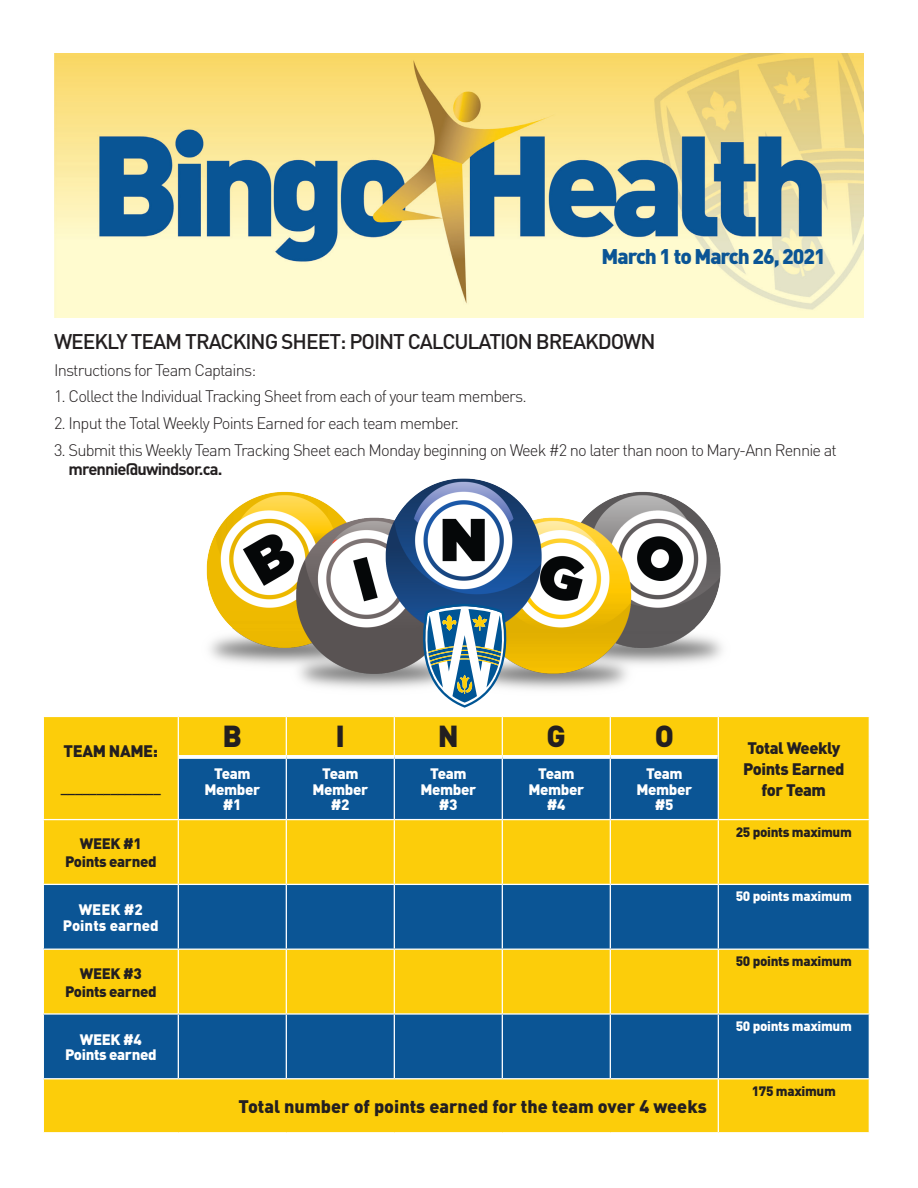
<style>
.page{position:relative;width:918px;height:1188px;background:#fff}
.page>*{position:absolute;margin:0;border:0;box-sizing:border-box;transform-origin:0 0}
.t1{font:900 30px "DIN";color:#231f20}
.t2{font:500 21px "DIN";letter-spacing:-.05em;color:#231f20}
.t3{font:900 21px "DIN";letter-spacing:-.05em;color:#0b5595}
.t4{font:900 18px "DIN";color:#231f20}
.t5{font:300 16.5px/19.8px "DIN";letter-spacing:-.05em;color:#231f20}
.t6{font:900 16.5px "DIN";letter-spacing:-.025em;color:#231f20}
.t7{font:900 15px "DIN";letter-spacing:-.025em;color:#fff}
.t8{font:900 15px "DIN";letter-spacing:-.025em;color:#231f20}
.t9{font:900 15px "DIN";color:#fff}
.t10{font:900 13.5px "DIN";letter-spacing:-.025em;color:#231f20}
.t11{font:900 13.5px "DIN";letter-spacing:-.025em;color:#fff}
.t12{font:900 11.55px "DIN";color:#231f20}
.s1{font-weight:700}
</style>
<div class="page">
<div style="left:44px;top:717px;width:825px;height:415px;background:#fccd0a"></div>
<svg style="left:44px;top:757px;width:825px;height:321px;fill:#fccd0a"></svg>
<div style="left:44px;top:885px;width:825px;height:64px;background:#0b5595"></div>
<hr style="left:178px;top:717px;width:1px;height:40px;background:#fff">
<hr style="left:286px;top:717px;width:1px;height:38px;background:#fff">
<hr style="left:394px;top:717px;width:1px;height:38px;background:#fff">
<hr style="left:502px;top:717px;width:1px;height:38px;background:#fff">
<hr style="left:610px;top:717px;width:1px;height:38px;background:#fff">
<hr style="left:718px;top:717px;width:1px;height:40px;background:#fff">
<hr style="left:178px;top:757px;width:1px;height:62px;background:#fff">
<hr style="left:286px;top:759px;width:1px;height:60px;background:#fff">
<hr style="left:394px;top:759px;width:1px;height:60px;background:#fff">
<hr style="left:502px;top:759px;width:1px;height:60px;background:#fff">
<hr style="left:610px;top:759px;width:1px;height:60px;background:#fff">
<hr style="left:718px;top:757px;width:1px;height:62px;background:#fff">
<hr style="left:43px;top:819px;width:135px;height:1px;background:#fff">
<hr style="left:178px;top:819px;width:108px;height:1px;background:#fff">
<hr style="left:178px;top:820px;width:1px;height:64px;background:#fff">
<hr style="left:286px;top:819px;width:108px;height:1px;background:#fff">
<hr style="left:286px;top:820px;width:1px;height:64px;background:#fff">
<hr style="left:394px;top:819px;width:108px;height:1px;background:#fff">
<hr style="left:394px;top:820px;width:1px;height:64px;background:#fff">
<hr style="left:502px;top:819px;width:108px;height:1px;background:#fff">
<hr style="left:502px;top:820px;width:1px;height:64px;background:#fff">
<hr style="left:610px;top:819px;width:108px;height:1px;background:#fff">
<hr style="left:610px;top:820px;width:1px;height:64px;background:#fff">
<hr style="left:718px;top:819px;width:152px;height:1px;background:#fff">
<hr style="left:718px;top:820px;width:1px;height:64px;background:#fff">
<hr style="left:43px;top:884px;width:135px;height:1px;background:#fff">
<hr style="left:178px;top:884px;width:108px;height:1px;background:#fff">
<hr style="left:178px;top:885px;width:1px;height:64px;background:#fff">
<hr style="left:286px;top:884px;width:108px;height:1px;background:#fff">
<hr style="left:286px;top:885px;width:1px;height:64px;background:#fff">
<hr style="left:394px;top:884px;width:108px;height:1px;background:#fff">
<hr style="left:394px;top:885px;width:1px;height:64px;background:#fff">
<hr style="left:502px;top:884px;width:108px;height:1px;background:#fff">
<hr style="left:502px;top:885px;width:1px;height:64px;background:#fff">
<hr style="left:610px;top:884px;width:108px;height:1px;background:#fff">
<hr style="left:610px;top:885px;width:1px;height:64px;background:#fff">
<hr style="left:718px;top:884px;width:152px;height:1px;background:#fff">
<hr style="left:718px;top:885px;width:1px;height:64px;background:#fff">
<hr style="left:43px;top:949px;width:135px;height:1px;background:#fff">
<hr style="left:178px;top:949px;width:108px;height:1px;background:#fff">
<hr style="left:178px;top:950px;width:1px;height:63px;background:#fff">
<hr style="left:286px;top:949px;width:108px;height:1px;background:#fff">
<hr style="left:286px;top:950px;width:1px;height:63px;background:#fff">
<hr style="left:394px;top:949px;width:108px;height:1px;background:#fff">
<hr style="left:394px;top:950px;width:1px;height:63px;background:#fff">
<hr style="left:502px;top:949px;width:108px;height:1px;background:#fff">
<hr style="left:502px;top:950px;width:1px;height:63px;background:#fff">
<hr style="left:610px;top:949px;width:108px;height:1px;background:#fff">
<hr style="left:610px;top:950px;width:1px;height:63px;background:#fff">
<hr style="left:718px;top:949px;width:152px;height:1px;background:#fff">
<hr style="left:718px;top:950px;width:1px;height:63px;background:#fff">
<hr style="left:43px;top:1013px;width:135px;height:2px;background:#fff">
<hr style="left:178px;top:1013px;width:108px;height:2px;background:#fff">
<hr style="left:178px;top:1015px;width:1px;height:63px;background:#fff">
<hr style="left:286px;top:1013px;width:108px;height:2px;background:#fff">
<hr style="left:286px;top:1015px;width:1px;height:63px;background:#fff">
<hr style="left:394px;top:1013px;width:108px;height:2px;background:#fff">
<hr style="left:394px;top:1015px;width:1px;height:63px;background:#fff">
<hr style="left:502px;top:1013px;width:108px;height:2px;background:#fff">
<hr style="left:502px;top:1015px;width:1px;height:63px;background:#fff">
<hr style="left:610px;top:1013px;width:108px;height:2px;background:#fff">
<hr style="left:610px;top:1015px;width:1px;height:63px;background:#fff">
<hr style="left:718px;top:1013px;width:152px;height:2px;background:#fff">
<hr style="left:718px;top:1015px;width:1px;height:63px;background:#fff">
<hr style="left:43px;top:1078px;width:135px;height:1px;background:#fff">
<hr style="left:178px;top:1078px;width:108px;height:1px;background:#fff">
<hr style="left:286px;top:1078px;width:108px;height:1px;background:#fff">
<hr style="left:394px;top:1078px;width:108px;height:1px;background:#fff">
<hr style="left:502px;top:1078px;width:108px;height:1px;background:#fff">
<hr style="left:610px;top:1078px;width:108px;height:1px;background:#fff">
<hr style="left:718px;top:1078px;width:152px;height:1px;background:#fff">
<hr style="left:718px;top:1079px;width:1px;height:53px;background:#fff">
<svg style="left:179px;top:755px;width:107px;height:4px"></svg>
<svg style="left:286px;top:755px;width:108px;height:4px"></svg>
<svg style="left:394px;top:755px;width:108px;height:4px"></svg>
<svg style="left:502px;top:755px;width:108px;height:4px"></svg>
<svg style="left:610px;top:755px;width:108px;height:4px"></svg>
<img style="left:54px;top:53px;width:810px;height:265px">
<img style="left:145px;top:478px;width:639px;height:244px">
<svg style="left:423px;top:604px;width:83px;height:104px"></svg>
<p class="t3" style="left:602px;top:242px;width:226px">March 1 to March 26, 2021</p>
<p class="t2" style="left:54px;top:328px;width:603px">WEEKLY TEAM TRACKING SHEET: POINT CALCULATION BREAKDOWN</p>
<p class="t5" style="left:54px;top:360px;width:204px">Instructions for Team Captains:</p>
<p class="t5" style="left:54px;top:386px;width:474px">1. Collect the Individual Tracking Sheet from each of your team members.</p>
<p class="t5" style="left:54px;top:413px;width:407px">2. Input the Total Weekly Points Earned for each team member.</p>
<p class="t5" style="left:69px;top:440px;width:770px;text-indent:-15px">3. Submit this Weekly Team Tracking Sheet each Monday beginning on Week #2 no later than noon to Mary-Ann Rennie at <span class="s1">mrennie@uwindsor.ca.</span></p>
<p class="t6" style="left:63px;top:740px;width:96px">TEAM NAME:</p>
<p class="t12" style="left:61px;top:781px;width:101px">______________</p>
<p class="t8" style="left:80px;top:834px;width:64px">WEEK #1</p>
<p class="t8" style="left:65px;top:852px;width:93px">Points earned</p>
<p class="t7" style="left:79px;top:900px;width:66px">WEEK #2</p>
<p class="t9" style="left:63px;top:915px;width:97px">Points earned</p>
<p class="t8" style="left:80px;top:963px;width:64px">WEEK #3</p>
<p class="t8" style="left:65px;top:981px;width:93px">Points earned</p>
<p class="t7" style="left:80px;top:1029px;width:64px">WEEK #4</p>
<p class="t7" style="left:65px;top:1045px;width:93px">Points earned</p>
<p class="t1" style="left:223px;top:716px;width:21px">B</p>
<p class="t1" style="left:336px;top:716px;width:11px">I</p>
<p class="t1" style="left:438px;top:716px;width:22px">N</p>
<p class="t1" style="left:547px;top:716px;width:21px">G</p>
<p class="t1" style="left:655px;top:716px;width:21px">O</p>
<p class="t7" style="left:214px;top:764px;width:38px">Team</p>
<p class="t7" style="left:204px;top:779px;width:57px">Member</p>
<p class="t7" style="left:223px;top:795px;width:20px">#1</p>
<p class="t7" style="left:322px;top:764px;width:38px">Team</p>
<p class="t7" style="left:312px;top:779px;width:57px">Member</p>
<p class="t7" style="left:331px;top:795px;width:20px">#2</p>
<p class="t7" style="left:430px;top:764px;width:38px">Team</p>
<p class="t7" style="left:420px;top:779px;width:57px">Member</p>
<p class="t7" style="left:439px;top:795px;width:20px">#3</p>
<p class="t7" style="left:538px;top:764px;width:38px">Team</p>
<p class="t7" style="left:528px;top:779px;width:57px">Member</p>
<p class="t7" style="left:547px;top:795px;width:20px">#4</p>
<p class="t7" style="left:646px;top:764px;width:38px">Team</p>
<p class="t7" style="left:636px;top:779px;width:57px">Member</p>
<p class="t7" style="left:655px;top:795px;width:20px">#5</p>
<p class="t4" style="left:239px;top:1095px;width:470px">Total number of points earned for the team over 4 weeks</p>
<p class="t6" style="left:747px;top:737px;width:94px">Total Weekly</p>
<p class="t6" style="left:743px;top:758px;width:103px">Points Earned</p>
<p class="t6" style="left:762px;top:779px;width:66px">for Team</p>
<p class="t10" style="left:736px;top:823px;width:118px">25 points maximum</p>
<p class="t11" style="left:736px;top:888px;width:118px">50 points maximum</p>
<p class="t10" style="left:736px;top:952px;width:118px">50 points maximum</p>
<p class="t11" style="left:736px;top:1017px;width:118px">50 points maximum</p>
<p class="t10" style="left:752px;top:1082px;width:86px">175 maximum</p>
</div>
